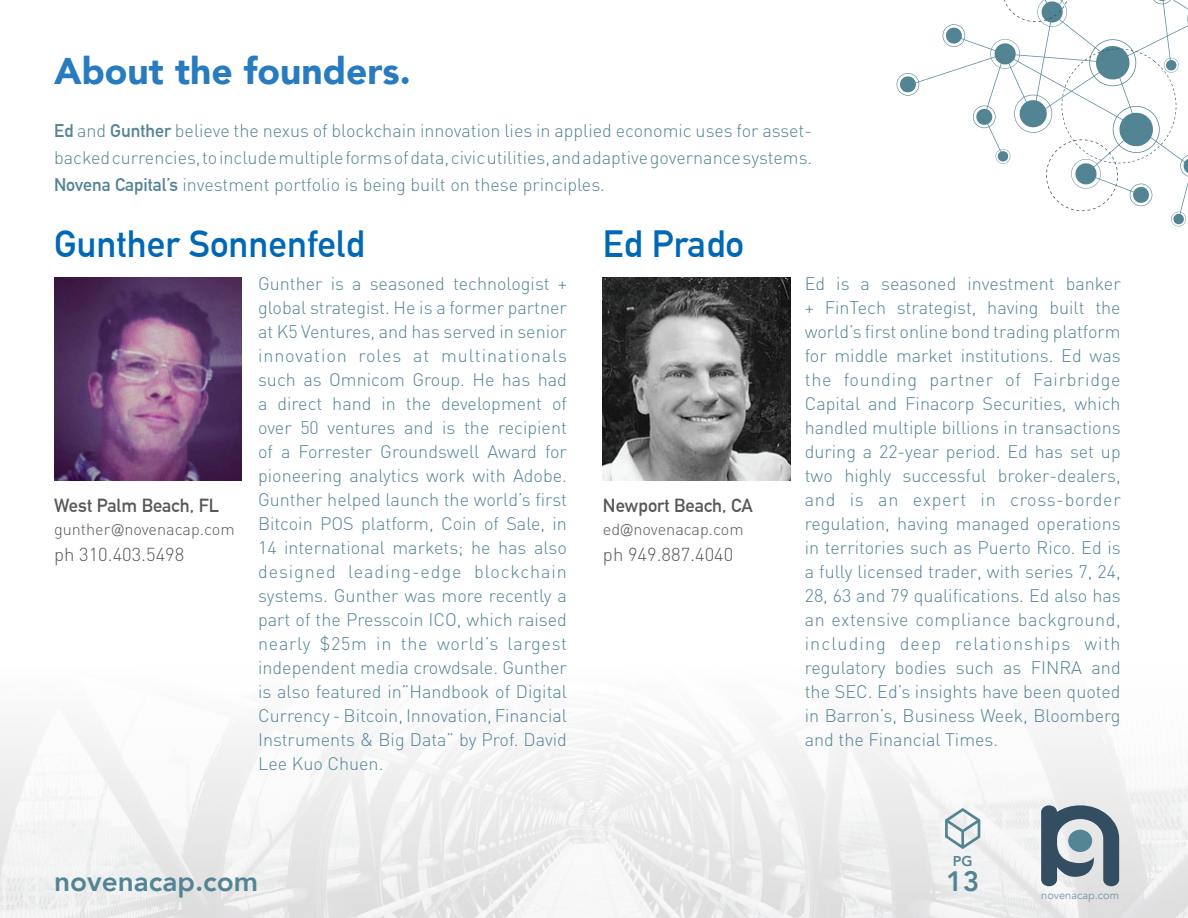
<style>
.page{position:relative;width:1188px;height:918px;background:#fff}
.page>*{position:absolute;margin:0;border:0;box-sizing:border-box;transform-origin:0 0}
.t1{font:700 37.2px "DIN Alternate";color:#0168b5}
.t2{font:900 37.2px "Avenir";color:#297bc0}
.t3{font:800 28.05px "Avenir";color:#538494}
.t4{font:700 18.6px "DIN Alternate";color:#57585a}
.t5{font:300 18.6px "DIN";color:#57585a}
.t6{font:300 18px/24px "DIN";color:#538494;text-align:justify}
.t7{font:300 16.2px "DIN";color:#57585a}
.t8{font:800 14.25px "Avenir";color:#538494}
.t9{font:10.95px "Avenir";color:#7496a4}
.s1{font-family:"DIN Alternate";font-weight:700}
.s2{font-family:"Courier Std";font-weight:400;font-size:22.05px}
</style>
<div class="page">
<img style="left:0;top:730px;width:1188px;height:188px">
<img style="left:54px;top:278px;width:187px;height:203px">
<img style="left:603px;top:278px;width:187px;height:203px">
<svg style="left:897px;top:0;width:291px;height:227px"></svg>
<svg style="left:1002px;top:0;width:68px;height:22px"></svg>
<svg style="left:1046px;top:49px;width:131px;height:162px"></svg>
<svg style="left:945px;top:808px;width:35px;height:41px"></svg>
<svg style="left:1041px;top:805px;width:78px;height:81px;background:#7a8c98"></svg>
<h1 class="t2" style="left:54px;top:40px;width:358px">About the founders.</h1>
<p class="t6" style="left:54px;top:116px;width:760px;line-height:27px"><span class="s1">Ed</span> and <span class="s1">Gunther</span> believe the nexus of blockchain innovation lies in applied economic uses for asset&shy;backed currencies, to include multiple forms of data, civic utilities, and adaptive governance systems.<br><span class="s1">Novena Capital’s</span> investment portfolio is being built on these principles.</p>
<h1 class="t1" style="left:54px;top:216px;width:312px">Gunther Sonnenfeld</h1>
<h1 class="t1" style="left:603px;top:216px;width:143px">Ed Prado</h1>
<p class="t4" style="left:54px;top:491px;width:167px">West Palm Beach, FL</p>
<p class="t7" style="left:54px;top:519px;width:182px">gunther<span class="s2">@</span>novenacap.com</p>
<p class="t5" style="left:54px;top:542px;width:132px">ph 310.403.5498</p>
<p class="t6" style="left:258px;top:272px;width:310px">Gunther is a seasoned technologist + global strategist. He is a former partner at K5 Ventures, and has served in senior innovation roles at multinationals such as Omnicom Group. He has had a direct hand in the development of over 50 ventures and is the recipient of a Forrester Groundswell Award for pioneering analytics work with Adobe.<br>Gunther helped launch the world’s first Bitcoin POS platform, Coin of Sale, in 14 international markets; he has also designed leading-edge blockchain systems. Gunther was more recently a part of the Presscoin ICO, which raised nearly $25m in the world’s largest independent media crowdsale. Gunther is also featured in”Handbook of Digital Currency - Bitcoin, Innovation, Financial Instruments &amp; Big Data” by Prof. David Lee Kuo Chuen.</p>
<p class="t6" style="left:805px;top:272px;width:317px">Ed is a seasoned investment banker + FinTech strategist, having built the world’s first online bond trading platform for middle market institutions. Ed was the founding partner of Fairbridge Capital and Finacorp Securities, which handled multiple billions in transactions during a 22-year period. Ed has set up two highly successful broker-dealers, and is an expert in cross-border regulation, having managed operations in territories such as Puerto Rico. Ed is a fully licensed trader, with series 7, 24, 28, 63 and 79 qualifications. Ed also has an extensive compliance background, including deep relationships with regulatory bodies such as FINRA and the SEC. Ed’s insights have been quoted in Barron’s, Business Week, Bloomberg and the Financial Times.</p>
<p class="t4" style="left:603px;top:491px;width:151px">Newport Beach, CA</p>
<p class="t7" style="left:603px;top:519px;width:142px">ed<span class="s2">@</span>novenacap.com</p>
<p class="t5" style="left:603px;top:542px;width:132px">ph 949.887.4040</p>
<h2 class="t3" style="left:54px;top:859px;width:206px">novenacap.com</h2>
<p class="t8" style="left:953px;top:850px;width:21px">PG</p>
<h2 class="t3" style="left:946px;top:859px;width:35px">13</h2>
<p class="t9" style="left:1041px;top:889px;width:79px">novenacap.com</p>
</div>
